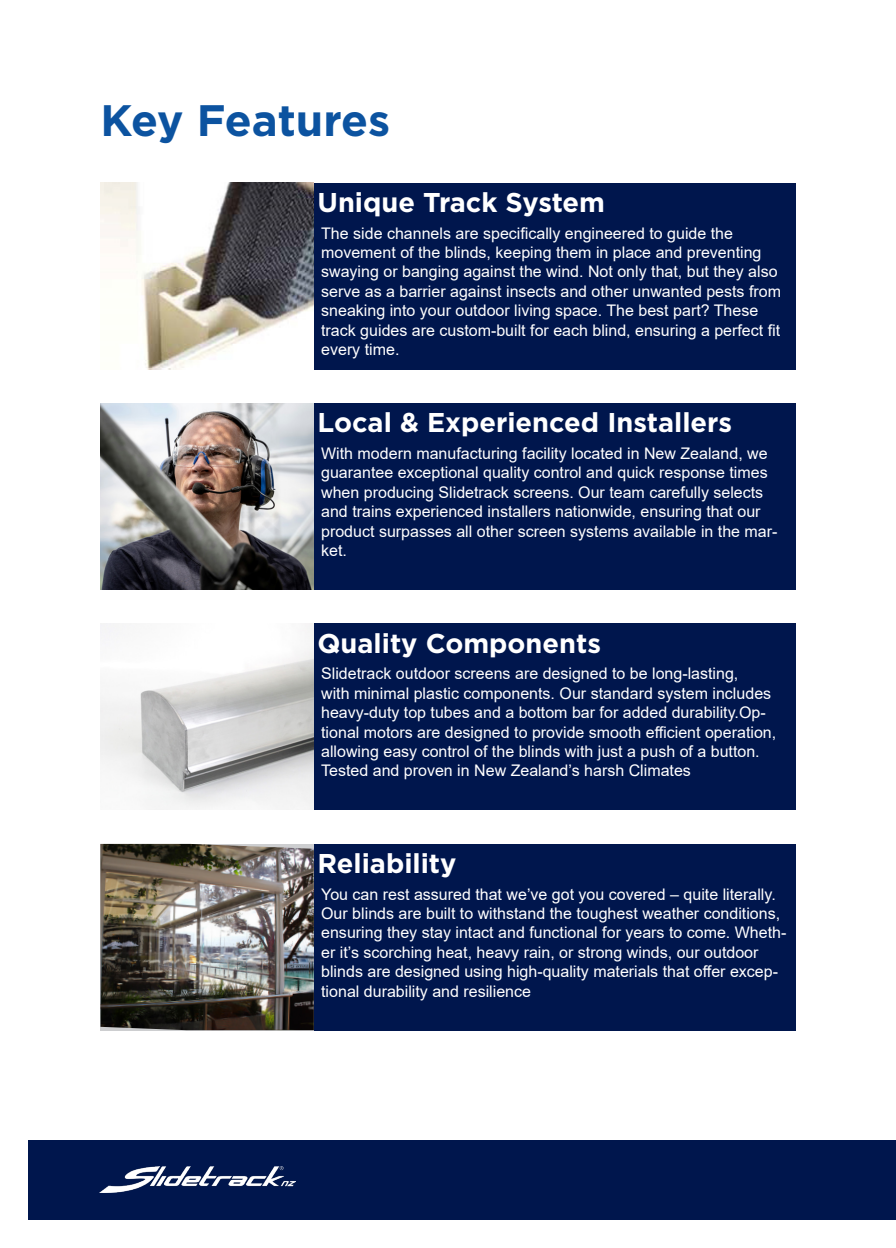
<style>
.page{position:relative;width:896px;height:1248px;background:#fff}
.page>*{position:absolute;margin:0;border:0;box-sizing:border-box;transform-origin:0 0}
.t1{font:700 44px "Gotham";letter-spacing:-.005em;color:#0c53a0}
.t2{font:700 27.2px "Gotham";color:#fff}
.t3{font:16px/19.4px "Arial";color:#fff}
</style>
<div class="page">
<div style="left:28px;top:1139px;width:839px;height:80px;background:#00164d"></div>
<img style="left:100px;top:1166px;width:195px;height:26px">
<div style="left:867px;top:1139px;width:29px;height:80px;background:#00164d"></div>
<div style="left:314px;top:183px;width:481px;height:186px;background:#00164d"></div>
<img style="left:100px;top:183px;width:214px;height:186px">
<div style="left:314px;top:403px;width:481px;height:186px;background:#00164d"></div>
<img style="left:100px;top:403px;width:214px;height:186px">
<div style="left:314px;top:623px;width:481px;height:186px;background:#00164d"></div>
<img style="left:100px;top:623px;width:214px;height:186px">
<div style="left:314px;top:843px;width:481px;height:187px;background:#00164d"></div>
<img style="left:100px;top:843px;width:214px;height:187px">
<p class="t1" style="left:100px;top:91px;width:291px">Key Features</p>
<p class="t2" style="left:317px;top:184px;width:289px">Unique Track System</p>
<p class="t3" style="left:321px;top:223px;width:461px">The side channels are specifically engineered to guide the movement of the blinds, keeping them in place and preventing swaying or banging against the wind. Not only that, but they also serve as a barrier against insects and other unwanted pests from sneaking into your outdoor living space. The best part? These track guides are custom-built for each blind, ensuring a perfect fit every time.</p>
<p class="t2" style="left:317px;top:404px;width:416px">Local &amp; Experienced Installers</p>
<p class="t3" style="left:321px;top:443px;width:458px">With modern manufacturing facility located in New Zealand, we guarantee exceptional quality control and quick response times when producing Slidetrack screens. Our team carefully selects and trains experienced installers nationwide, ensuring that our product surpasses all other screen systems available in the mar&shy;ket.</p>
<p class="t2" style="left:317px;top:625px;width:285px">Quality Components</p>
<p class="t3" style="left:321px;top:663px;width:456px">Slidetrack outdoor screens are designed to be long-lasting,<br>with minimal plastic components. Our standard system includes heavy-duty top tubes and a bottom bar for added durability.Op&shy;tional motors are designed to provide smooth efficient operation, allowing easy control of the blinds with just a push of a button.<br>Tested and proven in New Zealand’s harsh Climates</p>
<p class="t2" style="left:317px;top:845px;width:140px">Reliability</p>
<p class="t3" style="left:321px;top:884px;width:467px">You can rest assured that we’ve got you covered – quite literally.<br>Our blinds are built to withstand the toughest weather conditions, ensuring they stay intact and functional for years to come. Wheth&shy;er it’s scorching heat, heavy rain, or strong winds, our outdoor blinds are designed using high-quality materials that offer excep&shy;tional durability and resilience</p>
</div>
